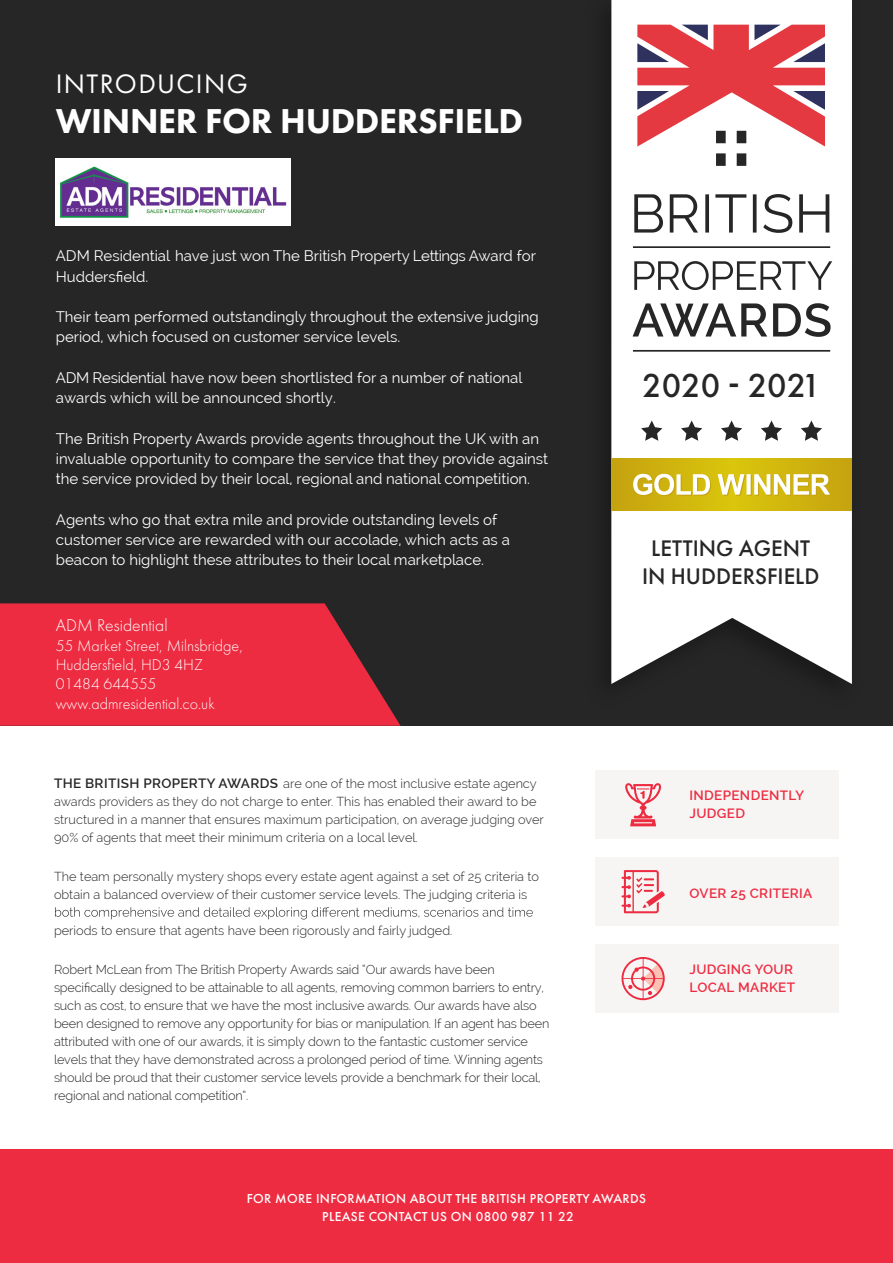
<style>
.page{position:relative;width:893px;height:1263px;background:#fff}
.page>*{position:absolute;margin:0;border:0;box-sizing:border-box;transform-origin:0 0}
.t1{font:800 35.85px "Futura PT";letter-spacing:-.01em;color:#fff}
.t2{font:500 34.5px "Futura PT";color:#262626}
.t3{font:27.75px "Futura PT";letter-spacing:.05em;color:#fff}
.t4{font:500 23.4px/28px "Futura PT";color:#262626;text-align:center}
.t5{font:300 17.7px "Futura PT";color:#fff}
.t6{font:300 16.05px/19.4px "Futura PT";color:#fff}
.t7{font:15px/20.2px "Raleway";color:#fff}
.t8{font:500 13.5px/18px "Futura PT";letter-spacing:.025em;color:#fff;text-align:center}
.t9{font:600 13.5px/18px "Raleway";letter-spacing:.025em;color:#ee2c41}
.t10{font:300 12.75px/18px "Raleway";letter-spacing:-.015em;color:#262626}
.s1{font-weight:600;font-size:13.5px}
</style>
<div class="page">
<div style="left:0;top:0;width:893px;height:726px;background:#262626"></div>
<svg style="left:0;top:603px;width:401px;height:123px;fill:#ee2c41"></svg>
<svg style="left:55px;top:907px;width:478px;height:12px"></svg>
<div style="left:0;top:1149px;width:893px;height:114px;background:#ee2c41"></div>
<div style="left:595px;top:771px;width:244px;height:68px;background:#f6f5f4"></div>
<div style="left:595px;top:857px;width:244px;height:69px;background:#f6f5f4"></div>
<div style="left:595px;top:944px;width:244px;height:69px;background:#f6f5f4"></div>
<svg style="left:621px;top:870px;width:44px;height:43px"></svg>
<svg style="left:625px;top:783px;width:36px;height:44px"></svg>
<svg style="left:621px;top:957px;width:44px;height:43px"></svg>
<svg style="left:611px;top:0;width:241px;height:684px;fill:#fff"></svg>
<svg style="left:633px;top:194px;width:199px;height:158px"></svg>
<svg style="left:641px;top:420px;width:181px;height:21px"></svg>
<svg style="left:611px;top:459px;width:241px;height:51px"></svg>
<svg style="left:633px;top:474px;width:198px;height:22px"></svg>
<svg style="left:632px;top:19px;width:199px;height:147px"></svg>
<img style="left:56px;top:158px;width:235px;height:68px">
<h3 class="t3" style="left:56px;top:68px;width:194px">INTRODUCING</h3>
<h1 class="t1" style="left:56px;top:99px;width:469px">WINNER FOR HUDDERSFIELD</h1>
<p class="t7" style="left:56px;top:246px;width:482px">ADM Residential have just won The British Property Lettings Award for<br>Huddersfield.</p>
<p class="t7" style="left:56px;top:307px;width:485px">Their team performed outstandingly throughout the extensive judging period, which focused on customer service levels.</p>
<p class="t7" style="left:56px;top:367px;width:468px">ADM Residential have now been shortlisted for a number of national awards which will be announced shortly.</p>
<p class="t7" style="left:56px;top:428px;width:494px">The British Property Awards provide agents throughout the UK with an invaluable opportunity to compare the service that they provide against the service provided by their local, regional and national competition.</p>
<p class="t7" style="left:56px;top:509px;width:456px">Agents who go that extra mile and provide outstanding levels of customer service are rewarded with our accolade, which acts as a beacon to highlight these attributes to their local marketplace.</p>
<h3 class="t5" style="left:56px;top:615px;width:113px">ADM Residential</h3>
<p class="t6" style="left:56px;top:636px;width:189px">55 Market Street, Milnsbridge,<br>Huddersfield, HD3 4HZ<br>01484 644555 www.admresidential.co.uk</p>
<p class="t10" style="left:54px;top:774px;width:491px"><span class="s1">THE BRITISH PROPERTY AWARDS</span> are one of the most inclusive estate agency awards providers as they do not charge to enter. This has enabled their award to be structured in a manner that ensures maximum participation, on average judging over 90% of agents that meet their minimum criteria on a local level.</p>
<p class="t10" style="left:54px;top:867px;width:486px">The team personally mystery shops every estate agent against a set of 25 criteria to obtain a balanced overview of their customer service levels. The judging criteria is</p>
<p class="t10" style="left:54px;top:921px;width:400px">periods to ensure that agents have been rigorously and fairly judged.</p>
<p class="t10" style="left:54px;top:960px;width:497px">Robert McLean from The British Property Awards said “Our awards have been specifically designed to be attainable to all agents, removing common barriers to entry, such as cost, to ensure that we have the most inclusive awards. Our awards have also been designed to remove any opportunity for bias or manipulation. If an agent has been attributed with one of our awards, it is simply down to the fantastic customer service levels that they have demonstrated across a prolonged period of time. Winning agents should be proud that their customer service levels provide a benchmark for their local, regional and national competition”.</p>
<h2 class="t2" style="left:642px;top:365px;width:180px">2020 - 2021</h2>
<h3 class="t4" style="left:642px;top:535px;width:179px">LETTING AGENT<br>IN HUDDERSFIELD</h3>
<p class="t9" style="left:689px;top:786px;width:116px">INDEPENDENTLY<br>JUDGED</p>
<p class="t9" style="left:689px;top:884px;width:124px">OVER 25 CRITERIA</p>
<p class="t9" style="left:689px;top:960px;width:107px">JUDGING YOUR<br>LOCAL MARKET</p>
<p class="t8" style="left:247px;top:1190px;width:401px">FOR MORE INFORMATION ABOUT THE BRITISH PROPERTY AWARDS<br>PLEASE CONTACT US ON 0800 987 11 22</p>
</div>
